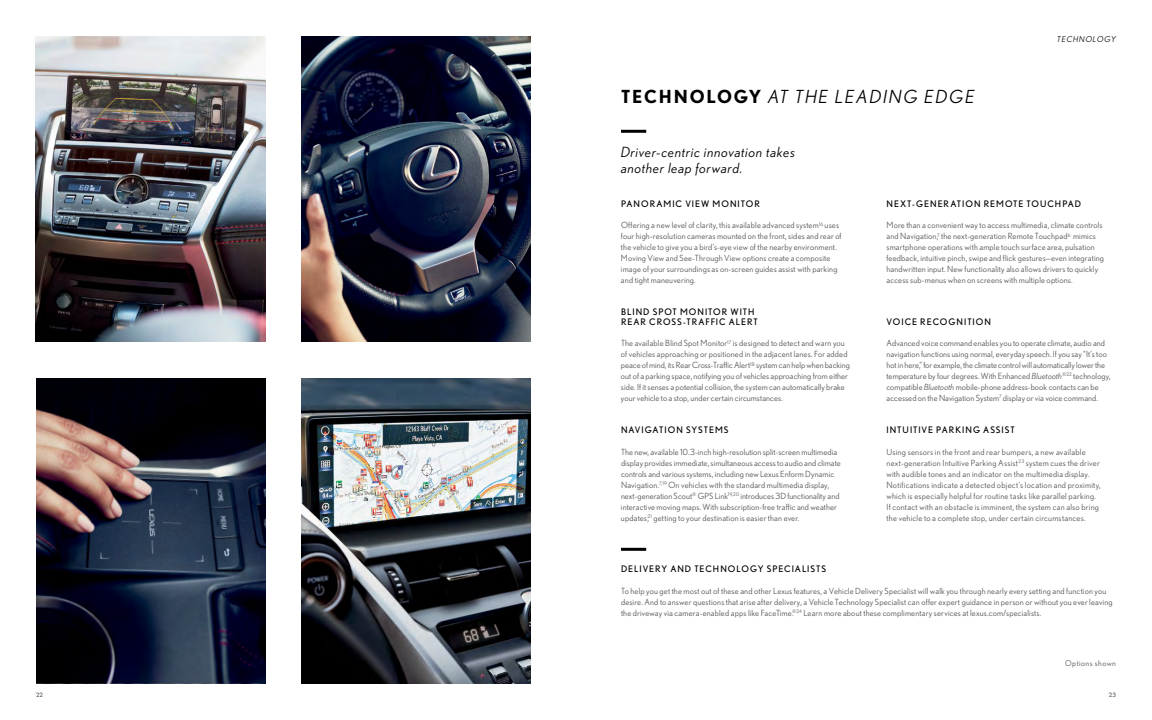
<style>
.page{position:relative;width:1152px;height:720px;background:#fff}
.page>*{position:absolute;margin:0;border:0;box-sizing:border-box;transform-origin:0 0}
.t1{font:italic 18px "Nobel";letter-spacing:.1em;color:#000}
._1b__Subhead__italic{font:italic 14px/16px "Nobel";letter-spacing:.05em;color:#000}
._1b__Caption_Headlin{font:9px/9.5px "Nobel";letter-spacing:.11em;color:#000}
._1b__Caption_Copy{font:8.5px/11px "Nobel";letter-spacing:.015em;color:#58595b}
._1d__Body_Copy{font:8.5px/11px "Nobel";letter-spacing:.02em;color:#58595b}
._1g__Cutline{font:8px "Nobel";letter-spacing:.06em;color:#58595b}
._1e__Section_Headine{font:italic 8px "Nobel";letter-spacing:.1em;color:#000}
.t2{font:6px "Nobel";color:#58595b}
.s1{font-weight:700;font-style:normal}
.s2{font-style:italic}
</style>
<div class="page">
<img style="left:302px;top:36px;width:229px;height:306px">
<img style="left:302px;top:378px;width:229px;height:306px">
<img style="left:36px;top:378px;width:230px;height:306px">
<img style="left:36px;top:36px;width:229px;height:306px">
<hr style="left:621px;top:130px;width:25px;height:3px;background:#000">
<hr style="left:621px;top:548px;width:25px;height:3px;background:#000">
<p class="t1" style="left:621px;top:86px;width:355px"><span class="s1">TECHNOLOGY</span> AT THE LEADING EDGE</p>
<p class="_1b__Subhead__italic" style="left:621px;top:144px;width:176px">Driver-centric innovation takes another leap forward.</p>
<p class="_1e__Section_Headine" style="left:1057px;top:34px;width:60px">TECHNOLOGY</p>
<p class="_1b__Caption_Headlin" style="left:621px;top:199px;width:140px">PANORAMIC VIEW MONITOR</p>
<p class="_1b__Caption_Copy" style="left:621px;top:220px;width:222px">Offering a new level of clarity, this available advanced system<sup>16</sup> uses four high-resolution cameras mounted on the front, sides and rear of the vehicle to give you a bird’s-eye view of the nearby environment.<br>Moving View and See-Through View options create a composite image of your surroundings as on-screen guides assist with parking and tight maneuvering.</p>
<p class="_1b__Caption_Headlin" style="left:621px;top:307px;width:138px">BLIND SPOT MONITOR WITH<br>REAR CROSS-TRAFFIC ALERT</p>
<p class="_1b__Caption_Copy" style="left:621px;top:338px;width:230px">The available Blind Spot Monitor<sup>17</sup> is designed to detect and warn you of vehicles approaching or positioned in the adjacent lanes. For added peace of mind, its Rear Cross-Traffic Alert<sup>18</sup> system can help when backing out of a parking space, notifying you of vehicles approaching from either side. If it senses a potential collision, the system can automatically brake your vehicle to a stop, under certain circumstances.</p>
<p class="_1b__Caption_Headlin" style="left:621px;top:425px;width:109px">NAVIGATION SYSTEMS</p>
<p class="_1b__Caption_Copy" style="left:621px;top:446px;width:221px">The new, available 10.3-inch high-resolution split-screen multimedia display provides immediate, simultaneous access to audio and climate controls and various systems, including new Lexus Enform Dynamic Navigation.<sup>7,19</sup> On vehicles with the standard multimedia display, next-generation Scout<sup>®</sup> GPS Link<sup>19,20</sup> introduces 3D functionality and interactive moving maps. With subscription-free traffic and weather updates,<sup>21</sup> getting to your destination is easier than ever.</p>
<p class="_1b__Caption_Headlin" style="left:887px;top:199px;width:196px">NEXT-GENERATION REMOTE TOUCHPAD</p>
<p class="_1b__Caption_Copy" style="left:887px;top:220px;width:219px">More than a convenient way to access multimedia, climate controls and Navigation,<sup>7</sup> the next-generation Remote Touchpad<sup>6</sup> mimics smartphone operations with ample touch surface area, pulsation feedback, intuitive pinch, swipe and flick gestures—even integrating handwritten input. New functionality also allows drivers to quickly access sub-menus when on screens with multiple options.</p>
<p class="_1b__Caption_Headlin" style="left:887px;top:317px;width:106px">VOICE RECOGNITION</p>
<p class="_1b__Caption_Copy" style="left:886px;top:338px;width:226px">Advanced voice command enables you to operate climate, audio and navigation functions using normal, everyday speech. If you say “It’s too hot in here,” for example, the climate control will automatically lower the temperature by four degrees. With Enhanced <span class="s2">Bluetooth</span><sup>®22</sup> technology, compatible <span class="s2">Bluetooth</span> mobile-phone address-book contacts can be accessed on the Navigation System<sup>7</sup> display or via voice command.</p>
<p class="_1b__Caption_Headlin" style="left:887px;top:425px;width:130px">INTUITIVE PARKING ASSIST</p>
<p class="_1b__Caption_Copy" style="left:886px;top:446px;width:216px">Using sensors in the front and rear bumpers, a new available next-generation Intuitive Parking Assist<sup>23</sup> system cues the driver with audible tones and an indicator on the multimedia display.<br>Notifications indicate a detected object’s location and proximity, which is especially helpful for routine tasks like parallel parking.<br>If contact with an obstacle is imminent, the system can also bring the vehicle to a complete stop, under certain circumstances.</p>
<p class="_1b__Caption_Headlin" style="left:621px;top:564px;width:207px">DELIVERY AND TECHNOLOGY SPECIALISTS</p>
<p class="_1d__Body_Copy" style="left:621px;top:585px;width:493px">To help you get the most out of these and other Lexus features, a Vehicle Delivery Specialist will walk you through nearly every setting and function you desire. And to answer questions that arise after delivery, a Vehicle Technology Specialist can offer expert guidance in person or without you ever leaving the driveway via camera-enabled apps like FaceTime.<sup>®24</sup> Learn more about these complimentary services at lexus.com/specialists.</p>
<p class="_1g__Cutline" style="left:1065px;top:659px;width:52px">Options shown</p>
<p class="t2" style="left:36px;top:692px;width:9px">22</p>
<p class="t2" style="left:1109px;top:692px;width:9px">23</p>
</div>
